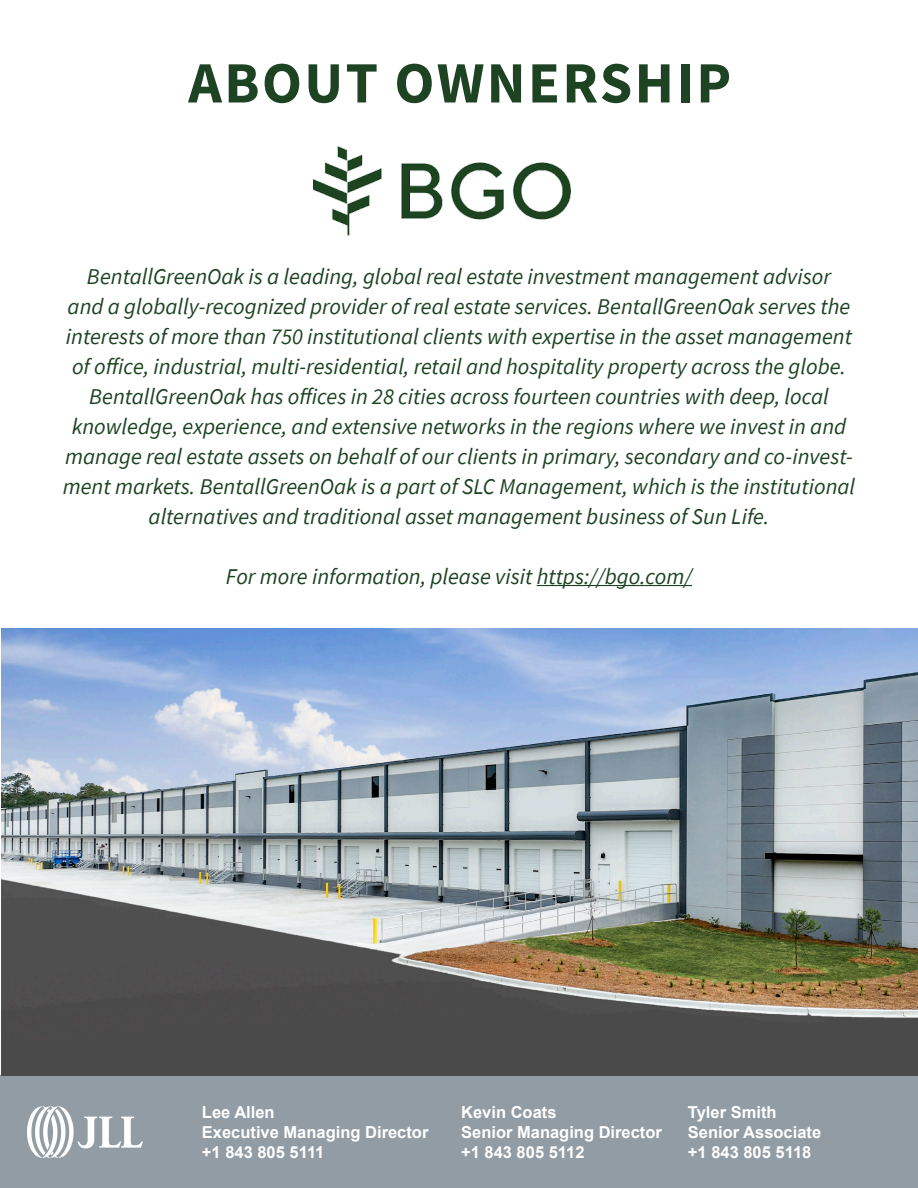
<style>
.page{position:relative;width:918px;height:1188px;background:#fff}
.page>*{position:absolute;margin:0;border:0;box-sizing:border-box;transform-origin:0 0}
.t1{font:700 58.5px "Source Sans Pro";letter-spacing:.04em;color:#1d4323}
.t2{font:italic 22.5px/30px "Source Sans Pro";color:#1d4323;text-align:center}
.t3{font:700 16.5px "Arial";color:#fff}
</style>
<div class="page">
<div style="left:0;top:1076px;width:918px;height:112px;background:#919ca5"></div>
<svg style="left:27px;top:1106px;width:116px;height:52px"></svg>
<hr style="left:537px;top:585px;width:155px;height:1px;background:#1d4323">
<img style="left:2px;top:629px;width:916px;height:447px">
<img style="left:313px;top:146px;width:257px;height:89px">
<p class="t1" style="left:188px;top:43px;width:544px">ABOUT OWNERSHIP</p>
<p class="t2" style="left:63px;top:261px;width:794px">BentallGreenOak is a leading, global real estate investment management advisor<br>and a globally-recognized provider of real estate services. BentallGreenOak serves the interests of more than 750 institutional clients with expertise in the asset management of office, industrial, multi-residential, retail and hospitality property across the globe.<br>BentallGreenOak has offices in 28 cities across fourteen countries with deep, local knowledge, experience, and extensive networks in the regions where we invest in and manage real estate assets on behalf of our clients in primary, secondary and co-invest&shy;ment markets. BentallGreenOak is a part of SLC Management, which is the institutional alternatives and traditional asset management business of Sun Life.</p>
<p class="t2" style="left:226px;top:561px;width:468px">For more information, please visit https://bgo.com/</p>
<p class="t3" style="left:202px;top:1101px;width:74px">Lee Allen</p>
<p class="t3" style="left:202px;top:1121px;width:228px">Executive Managing Director</p>
<p class="t3" style="left:202px;top:1140px;width:124px">+1 843 805 5111</p>
<p class="t3" style="left:461px;top:1101px;width:97px">Kevin Coats</p>
<p class="t3" style="left:461px;top:1121px;width:202px">Senior Managing Director</p>
<p class="t3" style="left:461px;top:1140px;width:125px">+1 843 805 5112</p>
<p class="t3" style="left:688px;top:1101px;width:90px">Tyler Smith</p>
<p class="t3" style="left:688px;top:1121px;width:135px">Senior Associate</p>
<p class="t3" style="left:688px;top:1140px;width:125px">+1 843 805 5118</p>
</div>
